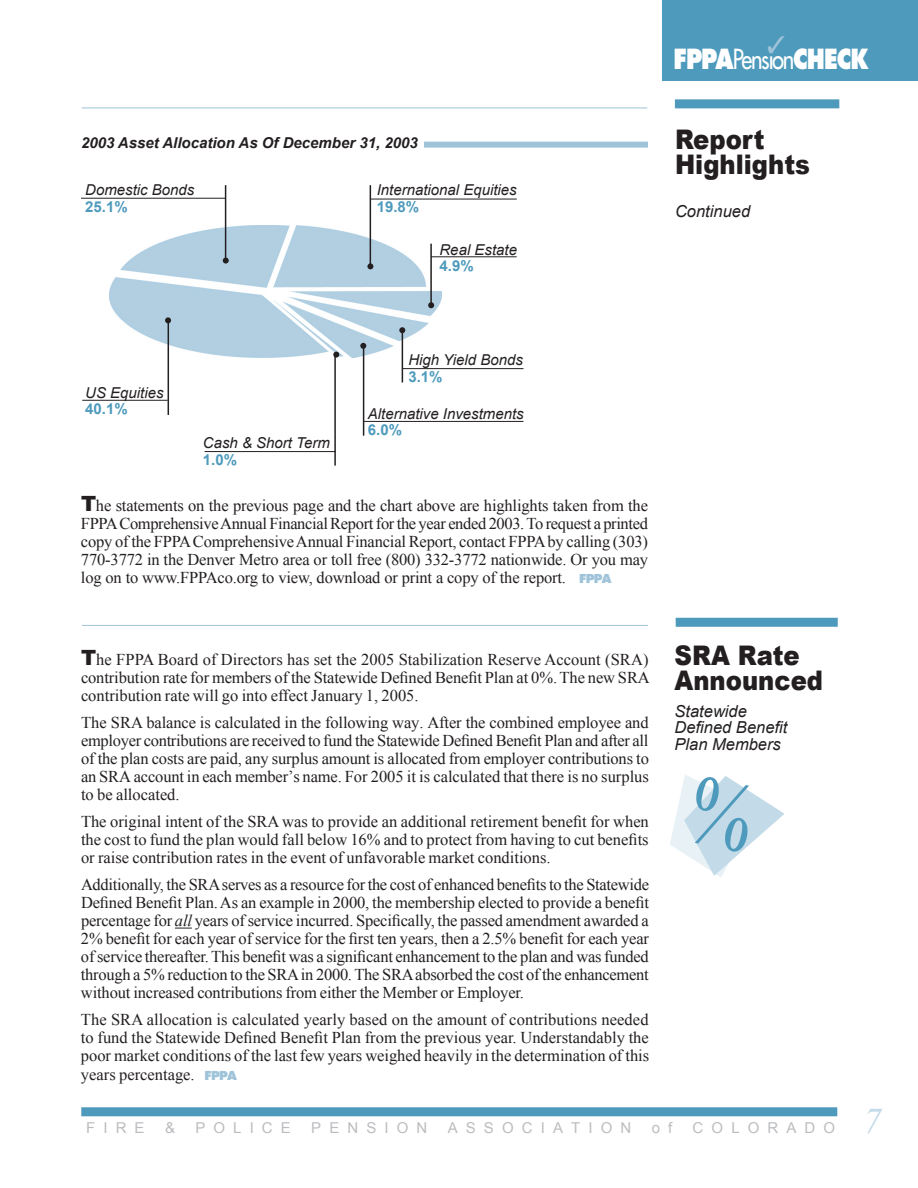
<style>
.page{position:relative;width:918px;height:1188px;background:#fff}
.page>*{position:absolute;margin:0;border:0;box-sizing:border-box;transform-origin:0 0}
.t1{font:italic 36px "Times New Roman";color:#c3dae8}
.t2{font:900 27px/24.8px "Arial";color:#231f20;scale:.9 1}
.t3{font:800 27px "Futura";letter-spacing:-.04em;color:#fff;scale:.82 1}
.t4{font:16.5px/18px "Times New Roman";color:#231f20;text-align:justify}
.t5{font:italic 16.5px/16.5px "Arial";color:#231f20}
.t6{font:italic 15px "Arial";color:#231f20}
.t7{font:15px "Arial";letter-spacing:.54em;color:#bcbdc0}
.t8{font:italic 700 15px "Arial";color:#231f20}
.t9{font:700 15px "Arial";color:#4e9abc}
.s1{font-weight:400}
.s2{font-family:"Arial";font-weight:900;font-size:21px}
.s3{font-family:"Futura";font-weight:800;font-size:12px;color:#9fc4da}
.s4{font-style:italic}
</style>
<div class="page">
<div style="left:662px;top:0;width:256px;height:81px;background:#4e9abc"></div>
<div style="left:81px;top:1107px;width:756px;height:9px;background:#4e9abc"></div>
<hr style="left:82px;top:108px;width:565px;height:1px;background:#9fc4da">
<div style="left:675px;top:99px;width:164px;height:9px;background:#4e9abc"></div>
<img style="left:110px;top:226px;width:332px;height:131px">
<div style="left:424px;top:142px;width:224px;height:6px;background:#9fc4da"></div>
<hr style="left:225px;top:185px;width:1px;height:76px;background:#231f20">
<hr style="left:168px;top:321px;width:1px;height:94px;background:#231f20">
<hr style="left:370px;top:185px;width:1px;height:81px;background:#231f20">
<hr style="left:334px;top:355px;width:2px;height:111px;background:#231f20">
<hr style="left:363px;top:345px;width:1px;height:91px;background:#231f20">
<hr style="left:402px;top:329px;width:1px;height:53px;background:#231f20">
<hr style="left:430px;top:244px;width:2px;height:61px;background:#231f20">
<svg style="left:223px;top:258px;width:6px;height:6px"></svg>
<svg style="left:165px;top:317px;width:6px;height:6px"></svg>
<svg style="left:367px;top:263px;width:6px;height:6px"></svg>
<svg style="left:428px;top:302px;width:6px;height:6px"></svg>
<svg style="left:399px;top:327px;width:6px;height:6px"></svg>
<svg style="left:360px;top:343px;width:6px;height:6px"></svg>
<svg style="left:333px;top:352px;width:6px;height:6px"></svg>
<hr style="left:81px;top:198px;width:144px;height:1px;background:#231f20">
<hr style="left:370px;top:199px;width:147px;height:1px;background:#231f20">
<hr style="left:82px;top:400px;width:86px;height:1px;background:#231f20">
<hr style="left:431px;top:256px;width:86px;height:1px;background:#231f20">
<hr style="left:402px;top:368px;width:122px;height:1px;background:#231f20">
<hr style="left:205px;top:451px;width:131px;height:1px;background:#231f20">
<hr style="left:364px;top:421px;width:160px;height:1px;background:#231f20">
<svg style="left:175px;top:928px;width:17px;height:1px"></svg>
<div style="left:676px;top:618px;width:162px;height:9px;background:#4e9abc"></div>
<hr style="left:82px;top:625px;width:566px;height:1px;background:#9fc4da">
<svg style="left:670px;top:775px;width:115px;height:102px"></svg>
<p class="t8" style="left:81px;top:133px;width:338px">2003 Asset Allocation As Of December 31, 2003</p>
<p class="t6" style="left:377px;top:180px;width:142px">International Equities</p>
<p class="t9" style="left:377px;top:197px;width:44px">19.8%</p>
<p class="t6" style="left:85px;top:180px;width:111px">Domestic Bonds</p>
<p class="t9" style="left:85px;top:197px;width:44px">25.1%</p>
<p class="t6" style="left:440px;top:240px;width:79px">Real Estate</p>
<p class="t9" style="left:440px;top:256px;width:36px">4.9%</p>
<h2 class="t3" style="left:674px;top:42px;width:239px">FPPA<span class="s1">Pension</span>CHECK</h2>
<h2 class="t2" style="left:675px;top:126px;width:151px">Report<br>Highlights</h2>
<p class="t5" style="left:675px;top:204px;width:77px">Continued</p>
<p class="t6" style="left:85px;top:383px;width:80px">US Equities</p>
<p class="t9" style="left:85px;top:399px;width:44px">40.1%</p>
<p class="t6" style="left:203px;top:433px;width:128px">Cash &amp; Short Term</p>
<p class="t9" style="left:203px;top:450px;width:36px">1.0%</p>
<p class="t6" style="left:408px;top:350px;width:116px">High Yield Bonds</p>
<p class="t9" style="left:408px;top:367px;width:36px">3.1%</p>
<p class="t6" style="left:368px;top:404px;width:157px">Alternative Investments</p>
<p class="t9" style="left:368px;top:420px;width:36px">6.0%</p>
<p class="t4" style="left:81px;top:497px;width:569px"><span class="s2">T</span>he statements on the previous page and the chart above are highlights taken from the FPPA Comprehensive Annual Financial Report for the year ended 2003. To request a printed copy of the FPPA Comprehensive Annual Financial Report, contact FPPA by calling (303)<br>770-3772 in the Denver Metro area or toll free (800) 332-3772 nationwide. Or you may log on to www.FPPAco.org to view, download or print a copy of the report. <span class="s3">FPPA</span></p>
<p class="t4" style="left:81px;top:651px;width:570px"><span class="s2">T</span>he FPPA Board of Directors has set the 2005 Stabilization Reserve Account (SRA) contribution rate for members of the Statewide Defined Benefit Plan at 0%. The new SRA contribution rate will go into effect January 1, 2005.</p>
<p class="t4" style="left:81px;top:714px;width:569px">The SRA balance is calculated in the following way. After the combined employee and employer contributions are received to fund the Statewide Defined Benefit Plan and after all of the plan costs are paid, any surplus amount is allocated from employer contributions to an SRA account in each member’s name. For 2005 it is calculated that there is no surplus to be allocated.</p>
<p class="t4" style="left:81px;top:813px;width:569px">The original intent of the SRA was to provide an additional retirement benefit for when the cost to fund the plan would fall below 16% and to protect from having to cut benefits or raise contribution rates in the event of unfavorable market conditions.</p>
<p class="t4" style="left:81px;top:876px;width:570px">Additionally, the SRA serves as a resource for the cost of enhanced benefits to the Statewide Defined Benefit Plan. As an example in 2000, the membership elected to provide a benefit percentage for <span class="s4">all</span> years of service incurred. Specifically, the passed amendment awarded a 2% benefit for each year of service for the first ten years, then a 2.5% benefit for each year of service thereafter. This benefit was a significant enhancement to the plan and was funded through a 5% reduction to the SRA in 2000. The SRA absorbed the cost of the enhancement without increased contributions from either the Member or Employer.</p>
<p class="t4" style="left:81px;top:1010px;width:570px">The SRA allocation is calculated yearly based on the amount of contributions needed to fund the Statewide Defined Benefit Plan from the previous year. Understandably the poor market conditions of the last few years weighed heavily in the determination of this years percentage. <span class="s3">FPPA</span></p>
<h2 class="t2" style="left:675px;top:642px;width:167px">SRA Rate<br>Announced</h2>
<p class="t5" style="left:675px;top:703px;width:114px">Statewide<br>Defined Benefit<br>Plan Members</p>
<p class="t7" style="left:86px;top:1118px;width:60px">FIRE</p>
<p class="t7" style="left:165px;top:1118px;width:12px">&amp;</p>
<p class="t7" style="left:195px;top:1118px;width:97px">POLICE</p>
<p class="t7" style="left:311px;top:1118px;width:118px">PENSION</p>
<p class="t7" style="left:448px;top:1118px;width:185px">ASSOCIATION</p>
<p class="t7" style="left:652px;top:1118px;width:22px">o f</p>
<p class="t7" style="left:693px;top:1118px;width:144px">COLORADO</p>
<h1 class="t1" style="left:863px;top:1096px;width:20px">7</h1>
</div>
